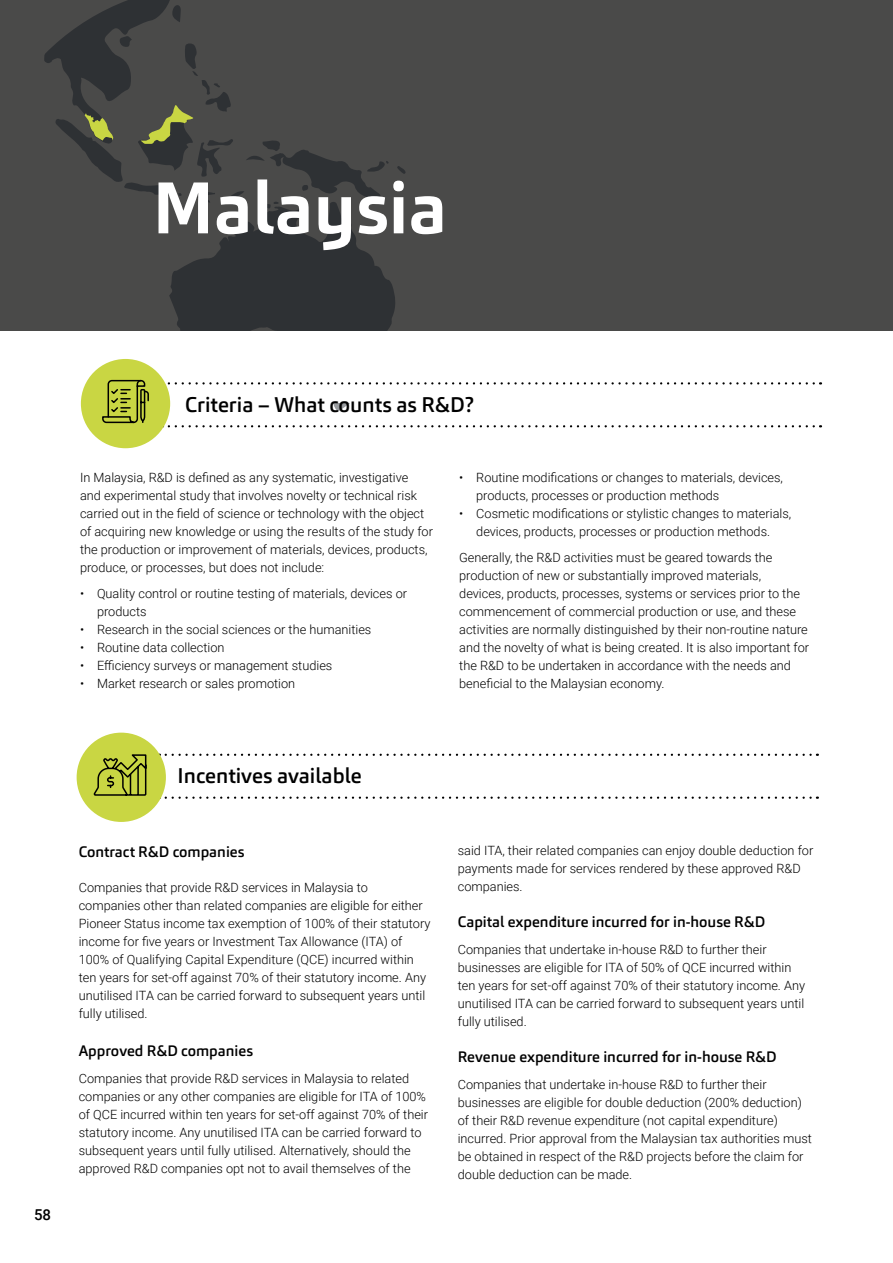
<style>
.page{position:relative;width:893px;height:1263px;background:#fff}
.page>*{position:absolute;margin:0;border:0;box-sizing:border-box;transform-origin:0 0}
.t1{font:700 72px "Carnac";color:#fff}
.t2{font:500 21px "Carnac";color:#000}
.t3{font:500 15px "Carnac";color:#000}
.t4{font:500 15px "Roboto";color:#000}
.t5{font:300 12.75px/18px "Roboto";color:#000}
</style>
<div class="page">
<div style="left:0;top:0;width:893px;height:332px;background:#4a4a49"></div>
<svg style="left:0;top:0;width:170px;height:332px"></svg>
<svg style="left:172px;top:5px;width:9px;height:17px"></svg>
<div style="left:81px;top:359px;width:89px;height:89px;background:#c9d643;border-radius:50%"></div>
<svg style="left:166px;top:754px;width:652px;height:2px"></svg>
<svg style="left:166px;top:796px;width:652px;height:3px"></svg>
<div style="left:77px;top:733px;width:89px;height:89px;background:#c9d643;border-radius:50%"></div>
<svg style="left:93px;top:754px;width:54px;height:42px"></svg>
<svg style="left:55px;top:35px;width:766px;height:392px"></svg>
<h1 class="t1" style="left:152px;top:162px;width:296px">Malaysia</h1>
<h2 class="t2" style="left:185px;top:391px;width:290px">Criteria – What counts as R&amp;D?</h2>
<p class="t5" style="left:80px;top:468px;width:354px">In Malaysia, R&amp;D is defined as any systematic, investigative<br>and experimental study that involves novelty or technical risk carried out in the field of science or technology with the object of acquiring new knowledge or using the results of the study for the production or improvement of materials, devices, products, produce, or processes, but does not include:</p>
<p class="t5" style="left:97px;top:584px;width:312px;text-indent:-17px">• Quality control or routine testing of materials, devices or products</p>
<p class="t5" style="left:80px;top:620px;width:293px">• Research in the social sciences or the humanities</p>
<p class="t5" style="left:80px;top:638px;width:146px">• Routine data collection</p>
<p class="t5" style="left:80px;top:656px;width:254px">• Efficiency surveys or management studies</p>
<p class="t5" style="left:80px;top:674px;width:217px">• Market research or sales promotion</p>
<p class="t5" style="left:476px;top:468px;width:308px;text-indent:-17px">• Routine modifications or changes to materials, devices, products, processes or production methods</p>
<p class="t5" style="left:459px;top:504px;width:333px;text-align:center">• Cosmetic modifications or stylistic changes to materials, devices, products, processes or production methods.</p>
<p class="t5" style="left:459px;top:548px;width:351px">Generally, the R&amp;D activities must be geared towards the production of new or substantially improved materials,<br>devices, products, processes, systems or services prior to the commencement of commercial production or use, and these activities are normally distinguished by their non-routine nature and the novelty of what is being created. It is also important for the R&amp;D to be undertaken in accordance with the needs and beneficial to the Malaysian economy.</p>
<p class="t4" style="left:34px;top:1204px;width:19px">58</p>
<h2 class="t2" style="left:178px;top:762px;width:186px">Incentives available</h2>
<p class="t3" style="left:79px;top:842px;width:167px">Contract R&amp;D companies</p>
<p class="t5" style="left:79px;top:877px;width:353px">Companies that provide R&amp;D services in Malaysia to companies other than related companies are eligible for either Pioneer Status income tax exemption of 100% of their statutory income for five years or Investment Tax Allowance (ITA) of 100% of Qualifying Capital Expenditure (QCE) incurred within ten years for set-off against 70% of their statutory income. Any unutilised ITA can be carried forward to subsequent years until fully utilised.</p>
<p class="t3" style="left:79px;top:1041px;width:176px">Approved R&amp;D companies</p>
<p class="t5" style="left:79px;top:1069px;width:351px">Companies that provide R&amp;D services in Malaysia to related companies or any other companies are eligible for ITA of 100% of QCE incurred within ten years for set-off against 70% of their statutory income. Any unutilised ITA can be carried forward to subsequent years until fully utilised. Alternatively, should the approved R&amp;D companies opt not to avail themselves of the</p>
<p class="t5" style="left:458px;top:841px;width:357px">said ITA, their related companies can enjoy double deduction for payments made for services rendered by these approved R&amp;D companies.</p>
<p class="t3" style="left:458px;top:912px;width:309px">Capital expenditure incurred for in-house R&amp;D</p>
<p class="t5" style="left:458px;top:940px;width:349px">Companies that undertake in-house R&amp;D to further their businesses are eligible for ITA of 50% of QCE incurred within ten years for set-off against 70% of their statutory income. Any unutilised ITA can be carried forward to subsequent years until fully utilised.</p>
<p class="t3" style="left:458px;top:1047px;width:320px">Revenue expenditure incurred for in-house R&amp;D</p>
<p class="t5" style="left:458px;top:1075px;width:356px">Companies that undertake in-house R&amp;D to further their businesses are eligible for double deduction (200% deduction) of their R&amp;D revenue expenditure (not capital expenditure) incurred. Prior approval from the Malaysian tax authorities must be obtained in respect of the R&amp;D projects before the claim for double deduction can be made.</p>
</div>
